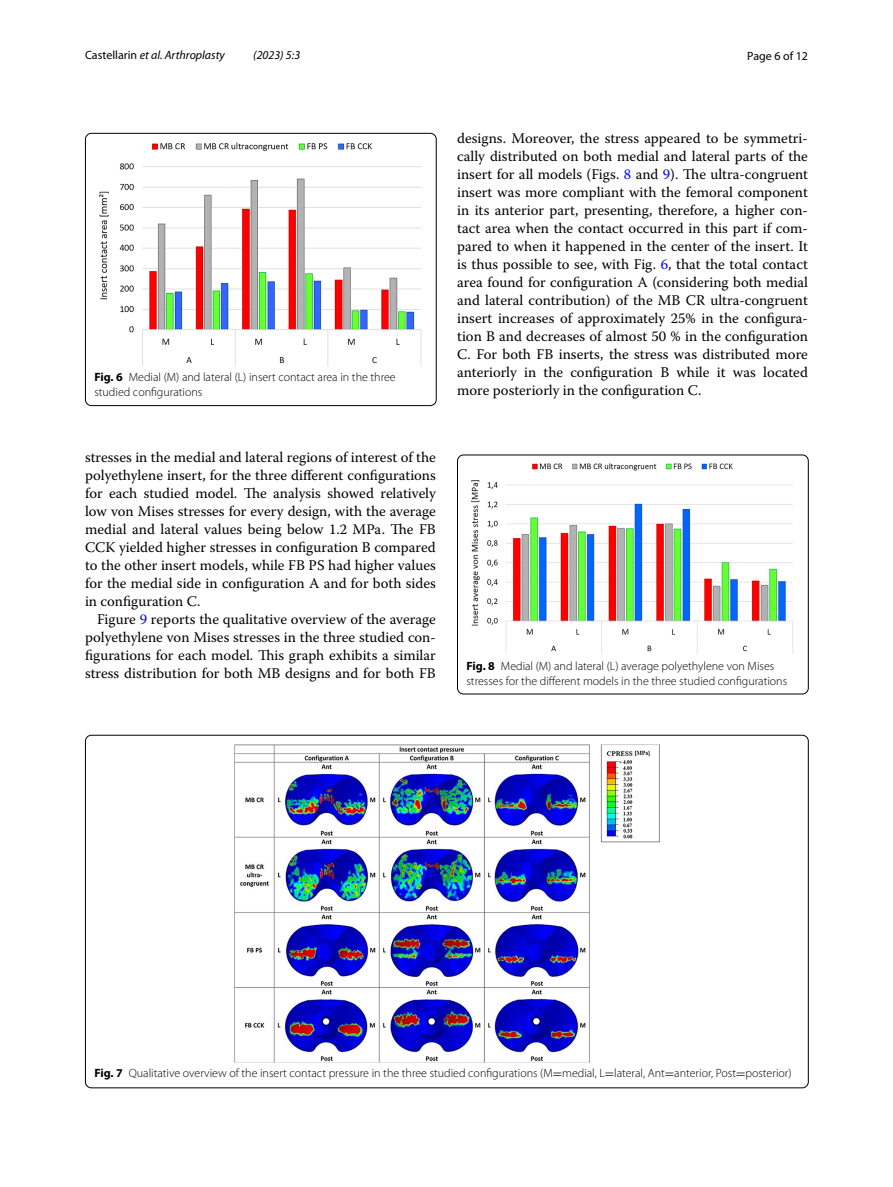
<style>
.page{position:relative;width:893px;height:1187px;background:#fff}
.page>*{position:absolute;margin:0;border:0;box-sizing:border-box;transform-origin:0 0}
.t1{font:14.7px/18px "Warnock Pro";color:#000;text-align:justify}
.t2{font:300 12px/15px "Myriad Pro";color:#000}
.t3{font:italic 12px "Myriad Pro";color:#000}
.t4{font:12px "Myriad Pro";color:#000}
.s1{font-style:normal}
.s2{font-weight:700}
.s3{color:#00f}
.s4{font-family:"MTSY";font-weight:400}
</style>
<div class="page">
<img style="left:100px;top:142px;width:322px;height:224px">
<div style="left:85px;top:133px;width:351px;height:273px;border:1px solid #000;border-radius:6px"></div>
<img style="left:234px;top:744px;width:425px;height:318px">
<img style="left:472px;top:464px;width:321px;height:190px">
<div style="left:457px;top:455px;width:351px;height:239px;border:1px solid #000;border-radius:6px"></div>
<p class="t3" style="left:85px;top:48px;width:141px"><span class="s1">Castellarin</span> et al. Arthroplasty</p>
<p class="t3" style="left:253px;top:48px;width:48px">(2023) 5:3</p>
<p class="t4" style="left:747px;top:48px;width:62px">Page 6 of 12</p>
<p class="t2" style="left:94px;top:370px;width:303px"><span class="s2">Fig. 6</span> Medial (M) and lateral (L) insert contact area in the three studied configurations</p>
<p class="t1" style="left:85px;top:447px;width:352px">stresses in the medial and lateral regions of interest of the polyethylene insert, for the three different configurations for each studied model. The analysis showed relatively low von Mises stresses for every design, with the average medial and lateral values being below 1.2 MPa. The FB CCK yielded higher stresses in configuration B compared to the other insert models, while FB PS had higher values for the medial side in configuration A and for both sides in configuration C.</p>
<p class="t1" style="left:85px;top:609px;width:352px;text-indent:12px">Figure <span class="s3">9</span> reports the qualitative overview of the average polyethylene von Mises stresses in the three studied con&shy;figurations for each model. This graph exhibits a similar stress distribution for both MB designs and for both FB</p>
<p class="t1" style="left:457px;top:128px;width:352px">designs. Moreover, the stress appeared to be symmetri&shy;cally distributed on both medial and lateral parts of the insert for all models (Figs. <span class="s3">8</span> and <span class="s3">9</span>). The ultra-congruent insert was more compliant with the femoral component in its anterior part, presenting, therefore, a higher con&shy;tact area when the contact occurred in this part if com&shy;pared to when it happened in the center of the insert. It is thus possible to see, with Fig. <span class="s3">6</span>, that the total contact area found for configuration A (considering both medial and lateral contribution) of the MB CR ultra-congruent insert increases of approximately 25% in the configura&shy;tion B and decreases of almost 50 % in the configuration C. For both FB inserts, the stress was distributed more anteriorly in the configuration B while it was located more posteriorly in the configuration C.</p>
<p class="t2" style="left:466px;top:658px;width:322px"><span class="s2">Fig. 8</span> Medial (M) and lateral (L) average polyethylene von Mises stresses for the different models in the three studied configurations</p>
<p class="t2" style="left:94px;top:1066px;width:699px"><span class="s2">Fig. 7</span> Qualitative overview of the insert contact pressure in the three studied configurations (M<span class="s4">=</span>medial, L<span class="s4">=</span>lateral, Ant<span class="s4">=</span>anterior, Post<span class="s4">=</span>posterior)</p>
</div>
